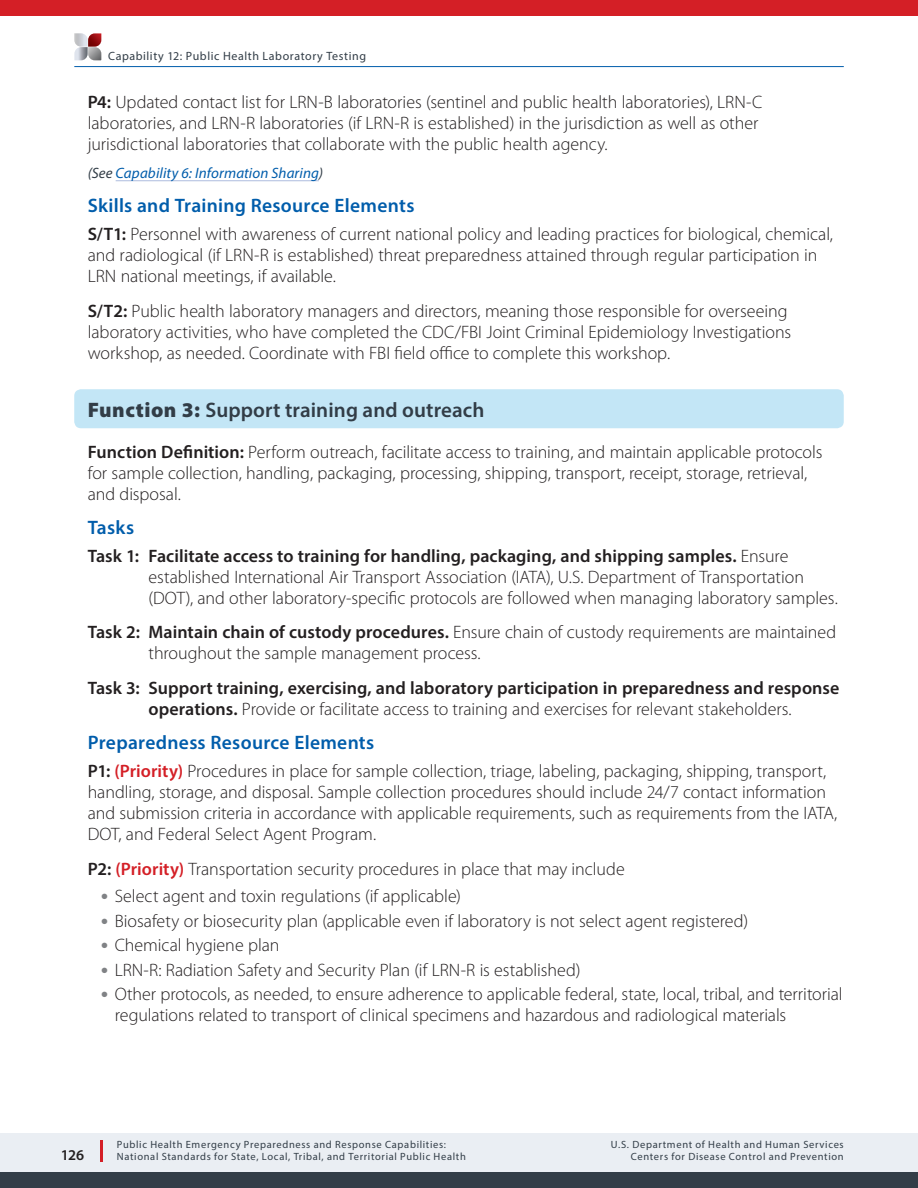
<style>
.page{position:relative;width:918px;height:1188px;background:#fff}
.page>*{position:absolute;margin:0;border:0;box-sizing:border-box;transform-origin:0 0}
.H3-Functions{font:600 21px "Myriad Pro";letter-spacing:.005em;color:#323d47}
.Function_H4{font:600 19.5px "Myriad Pro";letter-spacing:.015em;color:#015dab}
.Function-Body1{font:300 18px/21px "Myriad Pro";color:#231f20}
.Function_Tasks{font:300 18px/21px "Myriad Pro";letter-spacing:-.005em;color:#231f20}
.Function_Tasks-2{font:600 18px/21px "Myriad Pro";letter-spacing:.005em;color:#231f20}
.Function-Note{font:italic 15px "Myriad Pro";letter-spacing:.01em;color:#015dab}
.t1{font:600 15px "Myriad Pro";color:#231f20}
.t2{font:12px "Myriad Pro";letter-spacing:.045em;color:#323d47}
.t3{font:10.5px/12px "Myriad Pro";letter-spacing:.06em;color:#323d47}
.s1{font-weight:600}
.s2{color:#323d47}
.s3{font-weight:900}
.s4{font-weight:300}
.s5{font-weight:600;color:#d41f26}
.s6{font-weight:900;font-stretch:semi-expanded;color:#808285}
</style>
<div class="page">
<div style="left:0;top:1133px;width:918px;height:55px;background:#eaeef3"></div>
<div style="left:0;top:1172px;width:918px;height:16px;background:#323d47"></div>
<div style="left:0;top:0;width:918px;height:16px;background:#d41f26"></div>
<hr style="left:100px;top:1140px;width:2px;height:22px;background:#d41f26">
<svg style="left:74px;top:33px;width:27px;height:27px"></svg>
<hr style="left:74px;top:66px;width:770px;height:1px;background:#015dab">
<hr style="left:116px;top:180px;width:203px;height:1px;background:#adbcde">
<div style="left:74px;top:389px;width:770px;height:39px;background:#c3e6f6;border-radius:7px"></div>
<p class="t2" style="left:108px;top:49px;width:260px">Capability 12: Public Health Laboratory Testing</p>
<p class="Function-Body1" style="left:88px;top:92px;width:676px"><span class="s1">P4:</span> Updated contact list for LRN-B laboratories (sentinel and public health laboratories), LRN-C laboratories, and LRN-R laboratories (if LRN-R is established) in the jurisdiction as well as other jurisdictional laboratories that collaborate with the public health agency.</p>
<p class="Function-Note" style="left:88px;top:163px;width:237px"><span class="s2">(See</span> Capability 6: Information Sharing<span class="s2">)</span></p>
<h4 class="Function_H4" style="left:88px;top:193px;width:328px">Skills and Training Resource Elements</h4>
<p class="Function-Body1" style="left:88px;top:224px;width:747px"><span class="s1">S/T1:</span> Personnel with awareness of current national policy and leading practices for biological, chemical, and radiological (if LRN-R is established) threat preparedness attained through regular participation in<br>LRN national meetings, if available.</p>
<p class="Function-Body1" style="left:88px;top:300px;width:705px"><span class="s1">S/T2:</span> Public health laboratory managers and directors, meaning those responsible for overseeing laboratory activities, who have completed the CDC/FBI Joint Criminal Epidemiology Investigations workshop, as needed. Coordinate with FBI field office to complete this workshop.</p>
<h3 class="H3-Functions" style="left:88px;top:397px;width:398px"><span class="s3">Function 3:</span> Support training and outreach</h3>
<p class="Function-Body1" style="left:88px;top:441px;width:736px"><span class="s1">Function Definition:</span> Perform outreach, facilitate access to training, and maintain applicable protocols for sample collection, handling, packaging, processing, shipping, transport, receipt, storage, retrieval, and disposal.</p>
<h4 class="Function_H4" style="left:88px;top:515px;width:48px">Tasks</h4>
<p class="Function_Tasks" style="left:149px;top:546px;width:691px;text-indent:-61px"><span class="s1">Task 1: Facilitate access to training for handling, packaging, and shipping samples.</span> Ensure established International Air Transport Association (IATA), U.S. Department of Transportation (DOT), and other laboratory-specific protocols are followed when managing laboratory samples.</p>
<p class="Function_Tasks" style="left:149px;top:622px;width:689px;text-indent:-61px"><span class="s1">Task 2: Maintain chain of custody procedures.</span> Ensure chain of custody requirements are maintained throughout the sample management process.</p>
<p class="Function_Tasks-2" style="left:148px;top:677px;width:692px;text-indent:-61px">Task 3: Support training, exercising, and laboratory participation in preparedness and response operations. <span class="s4">Provide or facilitate access to training and exercises for relevant stakeholders.</span></p>
<h4 class="Function_H4" style="left:88px;top:730px;width:288px">Preparedness Resource Elements</h4>
<p class="Function-Body1" style="left:88px;top:761px;width:751px"><span class="s1">P1:</span> <span class="s5">(Priority)</span> Procedures in place for sample collection, triage, labeling, packaging, shipping, transport, handling, storage, and disposal. Sample collection procedures should include 24/7 contact information and submission criteria in accordance with applicable requirements, such as requirements from the IATA, DOT, and Federal Select Agent Program.</p>
<p class="Function-Body1" style="left:88px;top:858px;width:539px"><span class="s1">P2:</span> <span class="s5">(Priority)</span> Transportation security procedures in place that may include</p>
<p class="Function-Body1" style="left:101px;top:886px;width:361px"><span class="s6">•</span> Select agent and toxin regulations (if applicable)</p>
<p class="Function-Body1" style="left:101px;top:911px;width:649px"><span class="s6">•</span> Biosafety or biosecurity plan (applicable even if laboratory is not select agent registered)</p>
<p class="Function-Body1" style="left:101px;top:935px;width:180px"><span class="s6">•</span> Chemical hygiene plan</p>
<p class="Function-Body1" style="left:101px;top:960px;width:481px"><span class="s6">•</span> LRN-R: Radiation Safety and Security Plan (if LRN-R is established)</p>
<p class="Function-Body1" style="left:115px;top:984px;width:729px;text-indent:-14px"><span class="s6">•</span> Other protocols, as needed, to ensure adherence to applicable federal, state, local, tribal, and territorial regulations related to transport of clinical specimens and hazardous and radiological materials</p>
<p class="t1" style="left:61px;top:1145px;width:25px">126</p>
<p class="t3" style="left:117px;top:1139px;width:350px">Public Health Emergency Preparedness and Response Capabilities:<br>National Standards for State, Local, Tribal, and Territorial Public Health</p>
<p class="t3" style="left:611px;top:1139px;width:234px;text-align:right">U.S. Department of Health and Human Services<br>Centers for Disease Control and Prevention</p>
</div>
